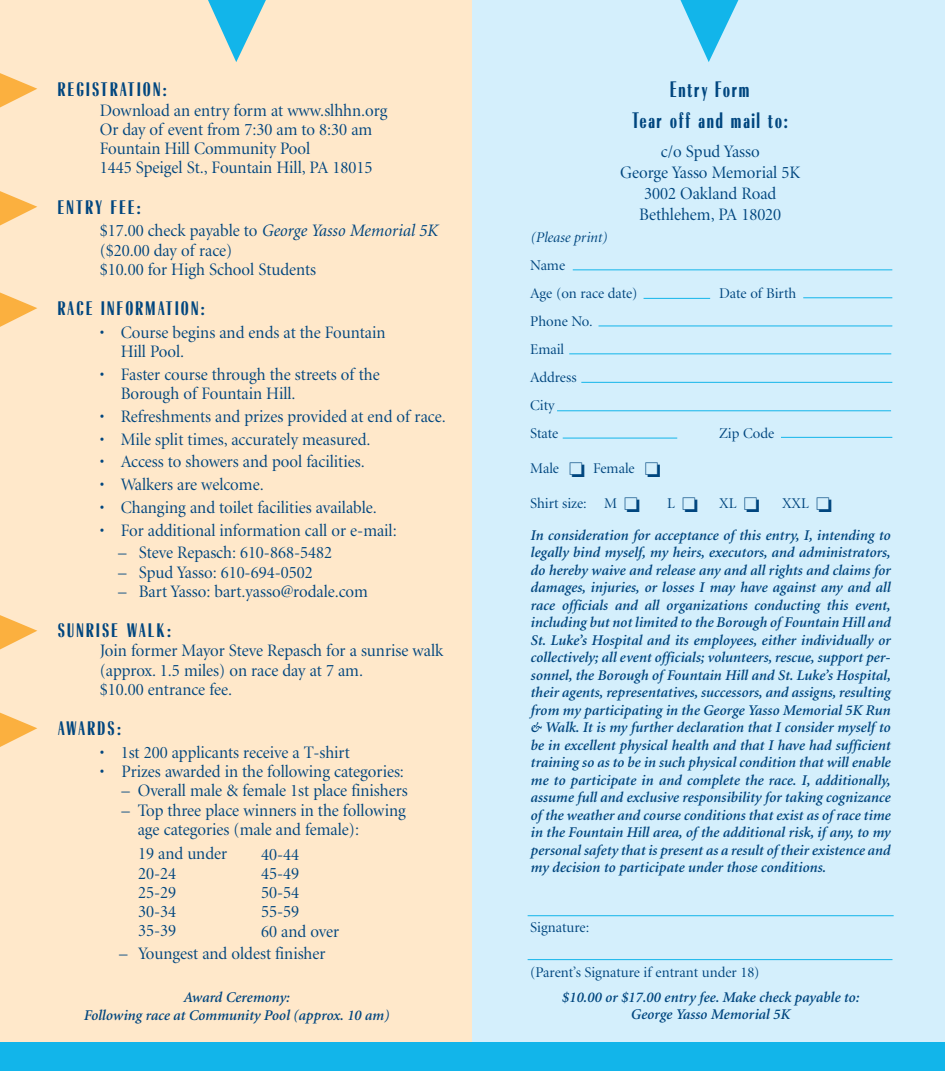
<style>
.page{position:relative;width:945px;height:1071px;background:#fff}
.page>*{position:absolute;margin:0;border:0;box-sizing:border-box;transform-origin:0 0}
.t1{font:21px/31.5px "Radiant Cond ICG";letter-spacing:.075em;color:#00467f;text-align:center}
.t2{font:18.38px "Radiant Cond ICG";letter-spacing:.115em;color:#00467f;scale:1.1 1}
.t3{font:17.5px/19.2px "Minion Display";color:#00467f}
.t4{font:italic 17.5px "Minion";color:#00467f}
.t5{font:italic 600 14.88px/17.5px "Minion";color:#00467f;text-align:center}
.t6{font:14.88px/28px "Minion Display";color:#00467f}
.t7{font:italic 14.88px "Minion Display";color:#00467f}
.s1{font-family:"Minion Display";font-style:normal}
</style>
<div class="page">
<div style="left:0;top:0;width:472px;height:1071px;background:#ffe8ca"></div>
<svg style="left:208px;top:0;width:58px;height:62px"></svg>
<div style="left:472px;top:0;width:473px;height:1071px;background:#d4effc"></div>
<svg style="left:680px;top:0;width:59px;height:62px"></svg>
<svg style="left:0;top:615px;width:37px;height:35px"></svg>
<svg style="left:0;top:712px;width:37px;height:35px"></svg>
<svg style="left:0;top:292px;width:37px;height:35px"></svg>
<svg style="left:0;top:191px;width:37px;height:35px"></svg>
<svg style="left:0;top:73px;width:37px;height:35px"></svg>
<hr style="left:573px;top:269px;width:319px;height:1px;background:#12b5ea">
<hr style="left:644px;top:298px;width:66px;height:1px;background:#12b5ea">
<hr style="left:803px;top:297px;width:89px;height:1px;background:#12b5ea">
<hr style="left:598px;top:326px;width:294px;height:1px;background:#12b5ea">
<hr style="left:569px;top:353px;width:322px;height:1px;background:#12b5ea">
<hr style="left:581px;top:382px;width:311px;height:1px;background:#12b5ea">
<hr style="left:557px;top:410px;width:334px;height:1px;background:#12b5ea">
<hr style="left:781px;top:437px;width:111px;height:1px;background:#12b5ea">
<hr style="left:563px;top:438px;width:114px;height:1px;background:#12b5ea">
<hr style="left:528px;top:915px;width:366px;height:1px;background:#12b5ea">
<hr style="left:528px;top:959px;width:364px;height:1px;background:#12b5ea">
<div style="left:0;top:1042px;width:945px;height:29px;background:#12b5ea"></div>
<p class="t2" style="left:58px;top:82px;width:101px">REGISTRATION:</p>
<p class="t3" style="left:100px;top:102px;width:289px">Download an entry form at www.slhhn.org Or day of event from 7:30 am to 8:30 am Fountain Hill Community Pool<br>1445 Speigel St., Fountain Hill, PA 18015</p>
<p class="t2" style="left:58px;top:199px;width:77px">ENTRY FEE:</p>
<p class="t4" style="left:100px;top:224px;width:340px"><span class="s1">$17.00 check payable to</span> George Yasso Memorial 5K</p>
<p class="t3" style="left:100px;top:242px;width:218px">($20.00 day of race)<br>$10.00 for High School Students</p>
<p class="t2" style="left:58px;top:301px;width:135px">RACE INFORMATION:</p>
<p class="t3" style="left:121px;top:324px;width:266px;text-indent:-21px">• Course begins and ends at the Fountain<br>Hill Pool.</p>
<p class="t3" style="left:121px;top:366px;width:261px;text-indent:-21px">• Faster course through the streets of the<br>Borough of Fountain Hill.</p>
<p class="t3" style="left:100px;top:408px;width:348px">• Refreshments and prizes provided at end of race.</p>
<p class="t3" style="left:100px;top:431px;width:272px">• Mile split times, accurately measured.</p>
<p class="t3" style="left:100px;top:454px;width:267px">• Access to showers and pool facilities.</p>
<p class="t3" style="left:100px;top:476px;width:166px">• Walkers are welcome.</p>
<p class="t3" style="left:100px;top:499px;width:279px">• Changing and toilet facilities available.</p>
<p class="t3" style="left:100px;top:522px;width:299px">• For additional information call or e-mail:</p>
<p class="t3" style="left:118px;top:545px;width:215px">– Steve Repasch: 610-868-5482</p>
<p class="t3" style="left:118px;top:564px;width:196px">– Spud Yasso: 610-694-0502</p>
<p class="t3" style="left:118px;top:583px;width:251px">– Bart Yasso: bart.yasso@rodale.com</p>
<p class="t2" style="left:58px;top:623px;width:105px">SUNRISE WALK:</p>
<p class="t3" style="left:100px;top:643px;width:345px">Join former Mayor Steve Repasch for a sunrise walk (approx. 1.5 miles) on race day at 7 am.<br>$10.00 entrance fee.</p>
<p class="t2" style="left:58px;top:721px;width:59px">AWARDS:</p>
<p class="t3" style="left:100px;top:744px;width:252px">• 1st 200 applicants receive a T-shirt</p>
<p class="t3" style="left:100px;top:763px;width:306px">• Prizes awarded in the following categories:</p>
<p class="t3" style="left:122px;top:783px;width:288px">– Overall male &amp; female 1st place finishers</p>
<p class="t3" style="left:138px;top:802px;width:270px;text-indent:-16px">– Top three place winners in the following age categories (male and female):</p>
<p class="t3" style="left:138px;top:846px;width:90px">19 and under<br>20-24<br>25-29<br>30-34<br>35-39</p>
<p class="t3" style="left:119px;top:945px;width:208px">– Youngest and oldest finisher</p>
<p class="t3" style="left:261px;top:846px;width:79px">40-44<br>45-49<br>50-54<br>55-59<br>60 and over</p>
<p class="t5" style="left:83px;top:990px;width:307px">Award Ceremony:<br>Following race at Community Pool (approx. 10 am)</p>
<h1 class="t1" style="left:632px;top:75px;width:158px">Entry Form<br>Tear off and mail to:</h1>
<p class="t3" style="left:620px;top:142px;width:182px;line-height:21px;text-align:center">c/o Spud Yasso<br>George Yasso Memorial 5K<br>3002 Oakland Road<br>Bethlehem, PA 18020</p>
<p class="t7" style="left:530px;top:232px;width:78px">(Please print)</p>
<p class="t6" style="left:530px;top:253px;width:109px">Name<br>Age (on race date)</p>
<p class="t6" style="left:530px;top:309px;width:64px">Phone No.<br>Email<br>Address<br>City<br>State</p>
<p class="t6" style="left:719px;top:281px;width:78px">Date of Birth</p>
<p class="t6" style="left:719px;top:421px;width:56px">Zip Code</p>
<p class="t6" style="left:530px;top:456px;width:132px">Male ❏ Female ❏</p>
<p class="t6" style="left:530px;top:491px;width:112px">Shirt size: M ❏</p>
<p class="t6" style="left:667px;top:491px;width:167px">L ❏ XL ❏ XXL ❏</p>
<p class="t5" style="left:530px;top:528px;width:362px;text-align:justify">In consideration for acceptance of this entry, I, intending to legally bind myself, my heirs, executors, and administrators, do hereby waive and release any and all rights and claims for damages, injuries, or losses I may have against any and all race officials and all organizations conducting this event, including but not limited to the Borough of Fountain Hill and St. Luke’s Hospital and its employees, either individually or collectively; all event officials; volunteers, rescue, support per&shy;sonnel, the Borough of Fountain Hill and St. Luke’s Hospital, their agents, representatives, successors, and assigns, resulting from my participating in the George Yasso Memorial 5K Run &amp; Walk. It is my further declaration that I consider myself to be in excellent physical health and that I have had sufficient training so as to be in such physical condition that will enable me to participate in and complete the race. I, additionally, assume full and exclusive responsibility for taking cognizance of the weather and course conditions that exist as of race time in the Fountain Hill area, of the additional risk, if any, to my personal safety that is present as a result of their existence and my decision to participate under those conditions.</p>
<p class="t6" style="left:530px;top:914px;width:60px">Signature:</p>
<p class="t6" style="left:530px;top:960px;width:231px">(Parent’s Signature if entrant under 18)</p>
<p class="t5" style="left:562px;top:990px;width:299px">$10.00 or $17.00 entry fee. Make check payable to:<br>George Yasso Memorial 5K</p>
</div>
